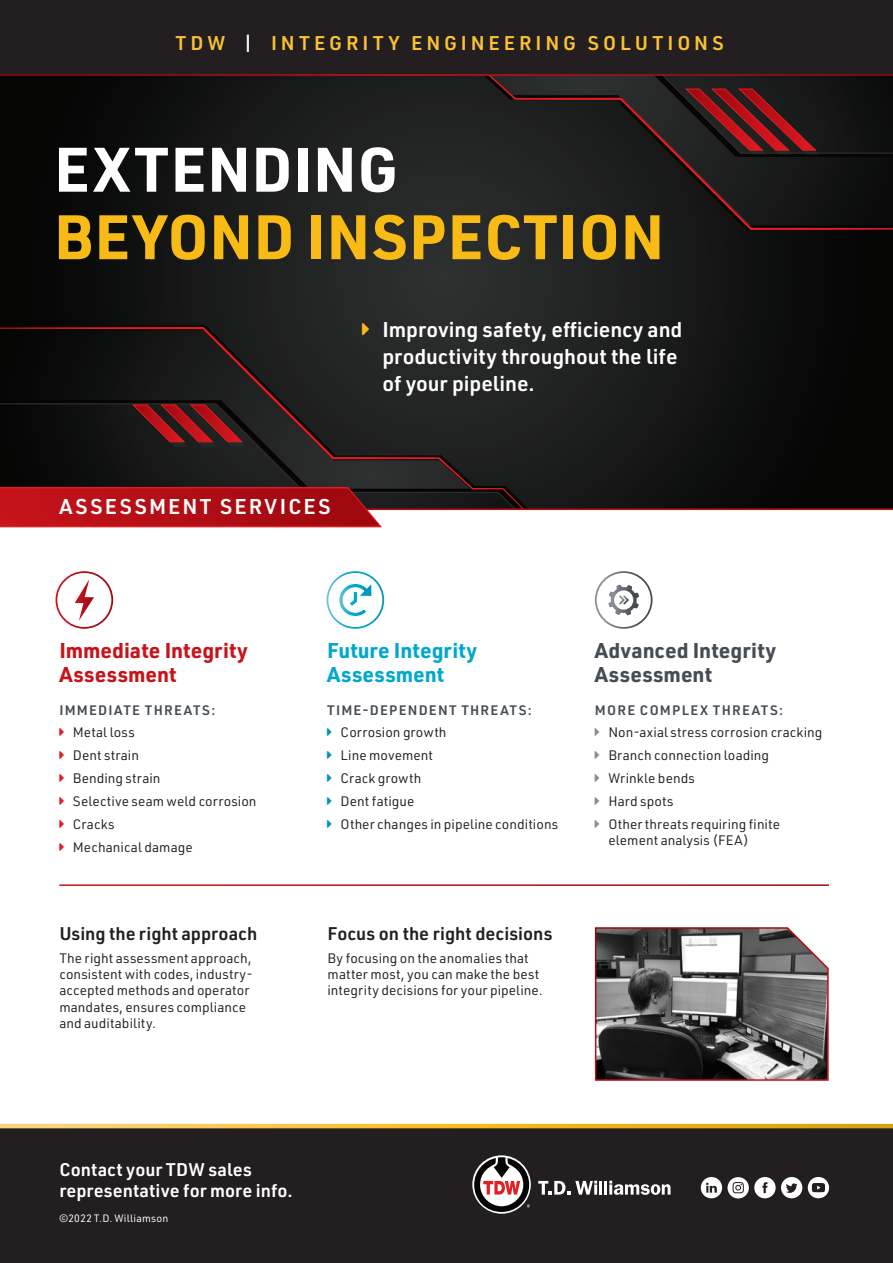
<style>
.page{position:relative;width:893px;height:1263px;background:#fff}
.page>*{position:absolute;margin:0;border:0;box-sizing:border-box;transform-origin:0 0}
.t1{font:700 61.5px "URWDIN";letter-spacing:.015em;color:#f8bb15}
.t2{font:700 61.5px "URWDIN";letter-spacing:.015em;color:#fff}
.t3{font:600 21px/27px "URWDIN";letter-spacing:.005em;color:#fff}
.t4{font:700 21px/24px "URWDIN";letter-spacing:.005em;color:#c8131b}
.t5{font:700 21px/24px "URWDIN";letter-spacing:.005em;color:#444c54}
.t6{font:700 21px/24px "URWDIN";letter-spacing:.005em;color:#00a9cc}
.t7{font:600 21px "URWDIN";letter-spacing:.115em;color:#fff}
.t8{font:600 19.5px "URWDIN";letter-spacing:.2em;color:#fac132}
.t9{font:600 18px "URWDIN";color:#231f20}
.t10{font:600 18px/21.6px "URWDIN";letter-spacing:.005em;color:#fff}
.t11{font:13.5px/16.2px "URWDIN";letter-spacing:.005em;color:#231f20}
.t12{font:600 13.5px "URWDIN";letter-spacing:.095em;color:#444c54}
.t13{font:10.5px "URWDIN";letter-spacing:.03em;color:#fff}
.s1{color:#fff}
.s2{color:#f8bb15}
.s3{color:#e51b21}
.s4{color:#0095b3}
.s5{color:#898e96}
</style>
<div class="page">
<svg style="left:0;top:76px;width:893px;height:434px;background:#1b1818"></svg>
<div style="left:0;top:0;width:893px;height:76px;background:#231f20"></div>
<svg style="left:0;top:486px;width:383px;height:42px;background:#ae151c"></svg>
<div style="left:595px;top:571px;width:57px;height:58px;border:2px solid #fff;border-radius:50%"></div>
<svg style="left:608px;top:581px;width:35px;height:38px"></svg>
<div style="left:327px;top:571px;width:57px;height:58px;border:2px solid #fff;border-radius:50%"></div>
<svg style="left:339px;top:583px;width:33px;height:34px"></svg>
<div style="left:56px;top:571px;width:57px;height:58px;border:2px solid #fff;border-radius:50%"></div>
<svg style="left:75px;top:579px;width:19px;height:42px"></svg>
<svg style="left:594px;top:927px;width:235px;height:154px;background:#6e6969"></svg>
<div style="left:0;top:1124px;width:893px;height:139px;background:#231f20"></div>
<svg style="left:538px;top:1181px;width:132px;height:14px"></svg>
<svg style="left:472px;top:1155px;width:59px;height:59px"></svg>
<svg style="left:474px;top:1157px;width:58px;height:55px"></svg>
<svg style="left:808px;top:1177px;width:21px;height:21px"></svg>
<svg style="left:701px;top:1177px;width:101px;height:21px"></svg>
<h3 class="t8" style="left:175px;top:30px;width:550px">TDW <span class="s1">|</span> INTEGRITY ENGINEERING SOLUTIONS</h3>
<h1 class="t2" style="left:54px;top:127px;width:345px">EXTENDING</h1>
<h1 class="t1" style="left:54px;top:195px;width:612px">BEYOND INSPECTION</h1>
<h2 class="t3" style="left:382px;top:315px;width:302px;text-indent:-20px"><span class="s2">→</span> Improving safety, efficiency and productivity throughout the life of your pipeline.</h2>
<h2 class="t7" style="left:59px;top:492px;width:273px">ASSESSMENT SERVICES</h2>
<h2 class="t4" style="left:59px;top:638px;width:190px">Immediate Integrity<br>Assessment</h2>
<h2 class="t6" style="left:327px;top:638px;width:152px">Future Integrity<br>Assessment</h2>
<h2 class="t5" style="left:595px;top:638px;width:183px">Advanced Integrity<br>Assessment</h2>
<p class="t12" style="left:59px;top:700px;width:157px">IMMEDIATE THREATS:</p>
<p class="t11" style="left:59px;top:724px;width:77px"><span class="s3">→</span> Metal loss</p>
<p class="t11" style="left:59px;top:747px;width:81px"><span class="s3">→</span> Dent strain</p>
<p class="t11" style="left:59px;top:770px;width:103px"><span class="s3">→</span> Bending strain</p>
<p class="t11" style="left:59px;top:793px;width:199px"><span class="s3">→</span> Selective seam weld corrosion</p>
<p class="t11" style="left:59px;top:816px;width:57px"><span class="s3">→</span> Cracks</p>
<p class="t11" style="left:59px;top:839px;width:135px"><span class="s3">→</span> Mechanical damage</p>
<h3 class="t9" style="left:59px;top:921px;width:200px">Using the right approach</h3>
<p class="t11" style="left:59px;top:950px;width:195px">The right assessment approach, consistent with codes, industry&shy;accepted methods and operator mandates, ensures compliance and auditability.</p>
<p class="t12" style="left:327px;top:700px;width:206px">TIME-DEPENDENT THREATS:</p>
<p class="t11" style="left:327px;top:724px;width:121px"><span class="s4">→</span> Corrosion growth</p>
<p class="t11" style="left:327px;top:747px;width:107px"><span class="s4">→</span> Line movement</p>
<p class="t11" style="left:327px;top:770px;width:96px"><span class="s4">→</span> Crack growth</p>
<p class="t11" style="left:327px;top:793px;width:89px"><span class="s4">→</span> Dent fatigue</p>
<p class="t11" style="left:327px;top:816px;width:233px"><span class="s4">→</span> Other changes in pipeline conditions</p>
<h3 class="t9" style="left:327px;top:921px;width:226px">Focus on the right decisions</h3>
<p class="t11" style="left:327px;top:950px;width:217px">By focusing on the anomalies that matter most, you can make the best integrity decisions for your pipeline.</p>
<p class="t12" style="left:595px;top:700px;width:190px">MORE COMPLEX THREATS:</p>
<p class="t11" style="left:595px;top:724px;width:229px"><span class="s5">→</span> Non-axial stress corrosion cracking</p>
<p class="t11" style="left:595px;top:747px;width:176px"><span class="s5">→</span> Branch connection loading</p>
<p class="t11" style="left:595px;top:770px;width:102px"><span class="s5">→</span> Wrinkle bends</p>
<p class="t11" style="left:595px;top:793px;width:80px"><span class="s5">→</span> Hard spots</p>
<p class="t11" style="left:608px;top:816px;width:173px;text-indent:-14px"><span class="s5">→</span> Other threats requiring finite element analysis (FEA)</p>
<h3 class="t10" style="left:59px;top:1157px;width:235px">Contact your TDW sales representative for more info.</h3>
<p class="t13" style="left:59px;top:1211px;width:111px">©2022 T.D. Williamson</p>
</div>
